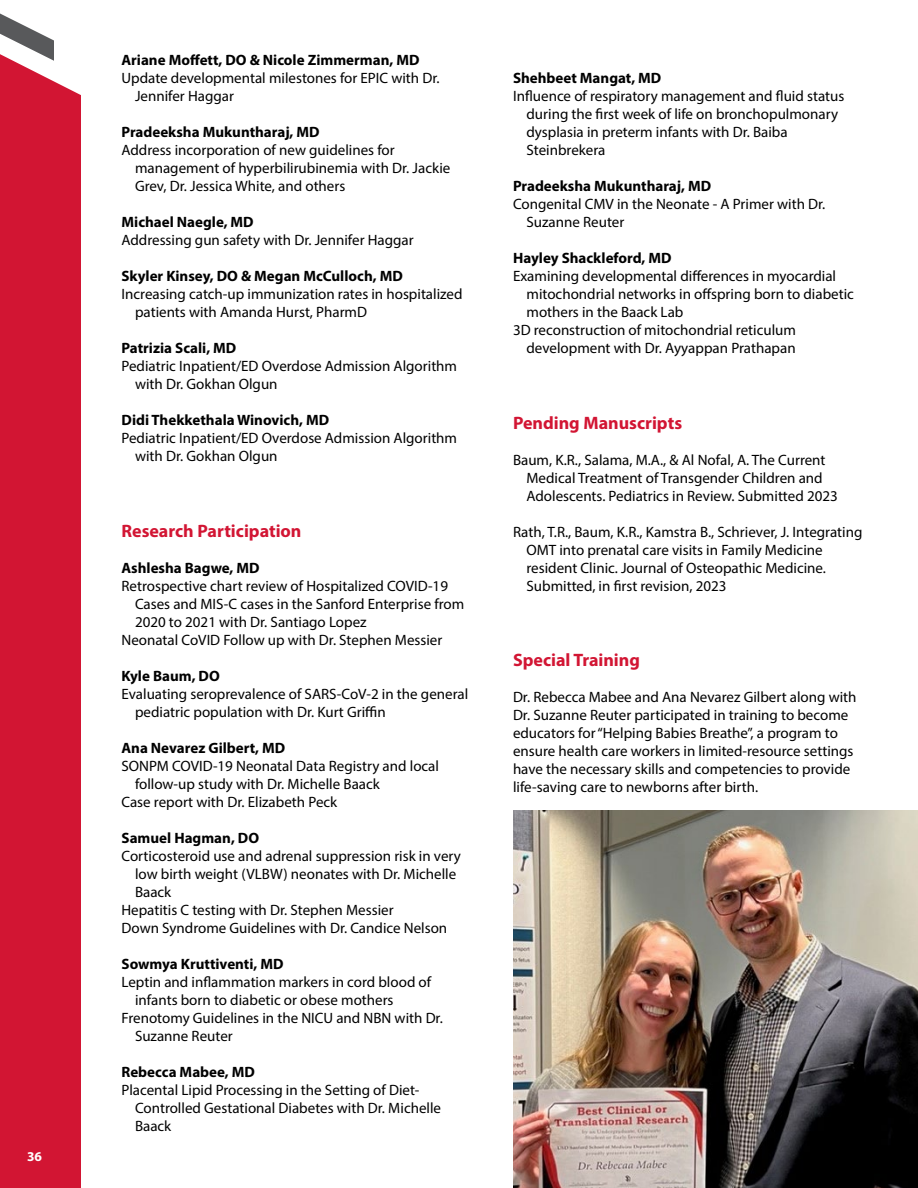
<style>
.page{position:relative;width:918px;height:1188px;background:#fff}
.page>*{position:absolute;margin:0;border:0;box-sizing:border-box;transform-origin:0 0}
.heading_3{font:700 18px "Myriad Pro";color:#d21533}
.Paragraph_Style_1{font:15px/18px "Myriad Pro";color:#000}
.Paragraph_Style_1-2{font:700 15px "Myriad Pro";color:#000}
.t1{font:700 13.5px "Myriad Pro";color:#fff}
</style>
<div class="page">
<svg style="left:0;top:14px;width:53px;height:26px"></svg>
<div style="left:0;top:40px;width:81px;height:1148px;background:#d21533"></div>
<img style="left:513px;top:810px;width:405px;height:378px">
<p class="t1" style="left:27px;top:1148px;width:16px">36</p>
<h3 class="Paragraph_Style_1-2" style="left:122px;top:50px;width:300px">Ariane Moffett, DO &amp; Nicole Zimmerman, MD</h3>
<h3 class="Paragraph_Style_1" style="left:135px;top:69px;width:306px;text-indent:-14px">Update developmental milestones for EPIC with Dr.<br>Jennifer Haggar</h3>
<h3 class="Paragraph_Style_1-2" style="left:122px;top:122px;width:200px">Pradeeksha Mukuntharaj, MD</h3>
<h3 class="Paragraph_Style_1" style="left:135px;top:141px;width:317px;text-indent:-14px">Address incorporation of new guidelines for management of hyperbilirubinemia with Dr. Jackie<br>Grev, Dr. Jessica White, and others</h3>
<h3 class="Paragraph_Style_1-2" style="left:122px;top:212px;width:134px">Michael Naegle, MD</h3>
<h3 class="Paragraph_Style_1" style="left:122px;top:231px;width:294px">Addressing gun safety with Dr. Jennifer Haggar</h3>
<h3 class="Paragraph_Style_1-2" style="left:122px;top:266px;width:283px">Skyler Kinsey, DO &amp; Megan McCulloch, MD</h3>
<h3 class="Paragraph_Style_1" style="left:135px;top:285px;width:329px;text-indent:-14px">Increasing catch-up immunization rates in hospitalized patients with Amanda Hurst, PharmD</h3>
<h3 class="Paragraph_Style_1-2" style="left:122px;top:338px;width:116px">Patrizia Scali, MD</h3>
<h3 class="Paragraph_Style_1" style="left:135px;top:357px;width:324px;text-indent:-14px">Pediatric Inpatient/ED Overdose Admission Algorithm with Dr. Gokhan Olgun</h3>
<h3 class="Paragraph_Style_1-2" style="left:122px;top:410px;width:209px">Didi Thekkethala Winovich, MD</h3>
<h3 class="Paragraph_Style_1" style="left:135px;top:429px;width:324px;text-indent:-14px">Pediatric Inpatient/ED Overdose Admission Algorithm with Dr. Gokhan Olgun</h3>
<h4 class="heading_3" style="left:122px;top:519px;width:182px">Research Participation</h4>
<h3 class="Paragraph_Style_1-2" style="left:122px;top:558px;width:140px">Ashlesha Bagwe, MD</h3>
<h3 class="Paragraph_Style_1" style="left:135px;top:577px;width:331px;text-indent:-14px">Retrospective chart review of Hospitalized COVID-19<br>Cases and MIS-C cases in the Sanford Enterprise from<br>2020 to 2021 with Dr. Santiago Lopez</h3>
<h3 class="Paragraph_Style_1" style="left:122px;top:631px;width:322px">Neonatal CoVID Follow up with Dr. Stephen Messier</h3>
<h3 class="Paragraph_Style_1-2" style="left:122px;top:666px;width:100px">Kyle Baum, DO</h3>
<h3 class="Paragraph_Style_1" style="left:135px;top:685px;width:335px;text-indent:-14px">Evaluating seroprevalence of SARS-CoV-2 in the general pediatric population with Dr. Kurt Griffin</h3>
<h3 class="Paragraph_Style_1-2" style="left:122px;top:738px;width:165px">Ana Nevarez Gilbert, MD</h3>
<h3 class="Paragraph_Style_1" style="left:135px;top:757px;width:306px;text-indent:-14px">SONPM COVID-19 Neonatal Data Registry and local follow-up study with Dr. Michelle Baack</h3>
<h3 class="Paragraph_Style_1" style="left:122px;top:793px;width:217px">Case report with Dr. Elizabeth Peck</h3>
<h3 class="Paragraph_Style_1-2" style="left:122px;top:828px;width:139px">Samuel Hagman, DO</h3>
<h3 class="Paragraph_Style_1" style="left:135px;top:847px;width:327px;text-indent:-14px">Corticosteroid use and adrenal suppression risk in very low birth weight (VLBW) neonates with Dr. Michelle<br>Baack</h3>
<h3 class="Paragraph_Style_1" style="left:122px;top:901px;width:274px">Hepatitis C testing with Dr. Stephen Messier</h3>
<h3 class="Paragraph_Style_1" style="left:122px;top:919px;width:327px">Down Syndrome Guidelines with Dr. Candice Nelson</h3>
<h3 class="Paragraph_Style_1-2" style="left:122px;top:954px;width:164px">Sowmya Kruttiventi, MD</h3>
<h3 class="Paragraph_Style_1" style="left:135px;top:973px;width:298px;text-indent:-14px">Leptin and inflammation markers in cord blood of infants born to diabetic or obese mothers</h3>
<h3 class="Paragraph_Style_1" style="left:135px;top:1009px;width:309px;text-indent:-14px">Frenotomy Guidelines in the NICU and NBN with Dr.<br>Suzanne Reuter</h3>
<h3 class="Paragraph_Style_1-2" style="left:122px;top:1062px;width:135px">Rebecca Mabee, MD</h3>
<h3 class="Paragraph_Style_1" style="left:135px;top:1081px;width:308px;text-indent:-14px">Placental Lipid Processing in the Setting of Diet-<br>Controlled Gestational Diabetes with Dr. Michelle<br>Baack</h3>
<h3 class="Paragraph_Style_1-2" style="left:513px;top:68px;width:150px">Shehbeet Mangat, MD</h3>
<h3 class="Paragraph_Style_1" style="left:526px;top:87px;width:319px;text-indent:-14px">Influence of respiratory management and fluid status during the first week of life on bronchopulmonary dysplasia in preterm infants with Dr. Baiba Steinbrekera</h3>
<h3 class="Paragraph_Style_1-2" style="left:513px;top:176px;width:200px">Pradeeksha Mukuntharaj, MD</h3>
<h3 class="Paragraph_Style_1" style="left:526px;top:195px;width:300px;text-indent:-14px">Congenital CMV in the Neonate - A Primer with Dr.<br>Suzanne Reuter</h3>
<h3 class="Paragraph_Style_1-2" style="left:513px;top:248px;width:160px">Hayley Shackleford, MD</h3>
<h3 class="Paragraph_Style_1" style="left:526px;top:267px;width:329px;text-indent:-14px">Examining developmental differences in myocardial mitochondrial networks in offspring born to diabetic mothers in the Baack Lab</h3>
<h3 class="Paragraph_Style_1" style="left:513px;top:321px;width:284px;text-align:right">3D reconstruction of mitochondrial reticulum development with Dr. Ayyappan Prathapan</h3>
<h4 class="heading_3" style="left:513px;top:411px;width:171px">Pending Manuscripts</h4>
<h3 class="Paragraph_Style_1" style="left:526px;top:451px;width:313px;text-indent:-14px">Baum, K.R., Salama, M.A., &amp; Al Nofal, A. The Current<br>Medical Treatment of Transgender Children and<br>Adolescents. Pediatrics in Review. Submitted 2023</h3>
<h3 class="Paragraph_Style_1" style="left:526px;top:523px;width:337px;text-indent:-14px">Rath, T.R., Baum, K.R., Kamstra B., Schriever, J. Integrating OMT into prenatal care visits in Family Medicine resident Clinic. Journal of Osteopathic Medicine.<br>Submitted, in first revision, 2023</h3>
<h4 class="heading_3" style="left:513px;top:649px;width:129px">Special Training</h4>
<h3 class="Paragraph_Style_1" style="left:513px;top:688px;width:345px">Dr. Rebecca Mabee and Ana Nevarez Gilbert along with Dr. Suzanne Reuter participated in training to become educators for “Helping Babies Breathe”, a program to ensure health care workers in limited-resource settings have the necessary skills and competencies to provide life-saving care to newborns after birth.</h3>
</div>
